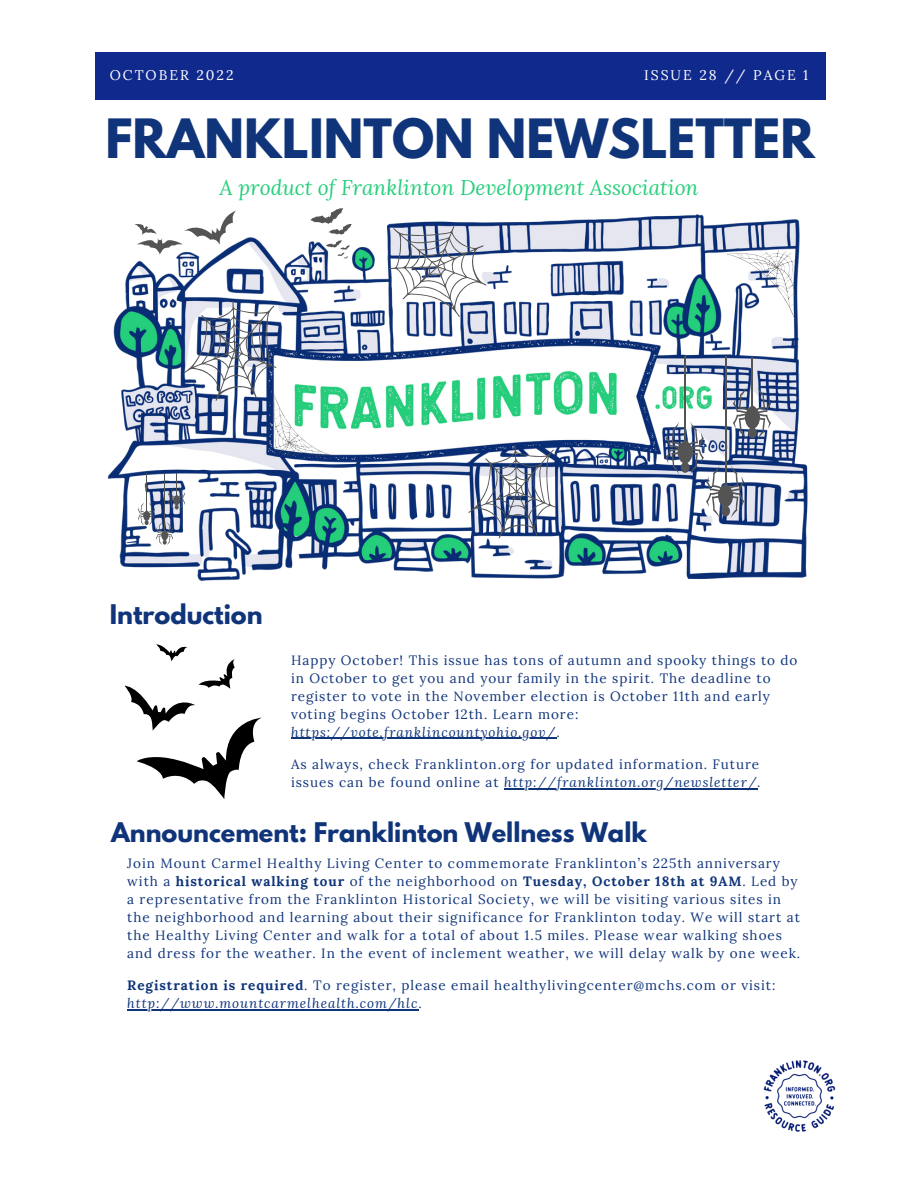
<style>
.page{position:relative;width:918px;height:1188px;background:#fff}
.page>*{position:absolute;margin:0;border:0;box-sizing:border-box;transform-origin:0 0}
.t1{font:700 48px "League Spartan";color:#0f347a}
.t2{font:700 24px "League Spartan";color:#0f347a}
.t3{font:italic 21px "Lora";color:#26cf7b}
.t4{font:13.95px "Lora";letter-spacing:.14em;color:#fff}
.t5{font:13.5px/18px "Lora";letter-spacing:.07em;color:#0f347a}
.s1{font-style:italic}
.s2{font-weight:700}
</style>
<div class="page">
<img style="left:107px;top:214px;width:701px;height:367px">
<div style="left:95px;top:53px;width:730px;height:47px;background:#10298d"></div>
<img style="left:763px;top:1060px;width:73px;height:72px">
<svg style="left:124px;top:644px;width:138px;height:155px"></svg>
<svg style="left:389px;top:226px;width:98px;height:91px"></svg>
<div style="left:678px;top:440px;width:15px;height:24px;background:#545454;border-radius:50%"></div>
<div style="left:681px;top:462px;width:9px;height:11px;background:#545454;border-radius:50%"></div>
<svg style="left:666px;top:421px;width:16px;height:54px"></svg>
<hr style="left:684px;top:356px;width:2px;height:90px;background:#545454">
<div style="left:718px;top:484px;width:15px;height:23px;background:#545454;border-radius:50%"></div>
<div style="left:721px;top:506px;width:9px;height:10px;background:#545454;border-radius:50%"></div>
<svg style="left:728px;top:465px;width:16px;height:54px"></svg>
<svg style="left:688px;top:421px;width:34px;height:98px"></svg>
<hr style="left:725px;top:356px;width:1px;height:131px;background:#545454">
<div style="left:745px;top:405px;width:15px;height:24px;background:#545454;border-radius:50%"></div>
<div style="left:748px;top:427px;width:9px;height:11px;background:#545454;border-radius:50%"></div>
<svg style="left:755px;top:386px;width:16px;height:55px"></svg>
<svg style="left:733px;top:386px;width:16px;height:55px"></svg>
<hr style="left:752px;top:357px;width:1px;height:54px;background:#545454">
<svg style="left:468px;top:445px;width:88px;height:93px"></svg>
<svg style="left:138px;top:473px;width:47px;height:73px"></svg>
<svg style="left:183px;top:301px;width:154px;height:157px"></svg>
<div style="left:625px;top:253px;width:61px;height:22px;background:#fff;border-radius:11px"></div>
<svg style="left:310px;top:208px;width:42px;height:51px"></svg>
<svg style="left:134px;top:210px;width:112px;height:45px"></svg>
<hr style="left:291px;top:738px;width:265px;height:1px;background:#0f347a">
<hr style="left:504px;top:788px;width:254px;height:1px;background:#0f347a">
<hr style="left:127px;top:1009px;width:291px;height:1px;background:#0f347a">
<svg style="left:722px;top:249px;width:78px;height:76px"></svg>
<p class="t4" style="left:110px;top:66px;width:125px">OCTOBER 2022</p>
<p class="t4" style="left:644px;top:66px;width:166px">ISSUE 28 // PAGE 1</p>
<h1 class="t1" style="left:105px;top:115px;width:711px">FRANKLINTON NEWSLETTER</h1>
<h3 class="t3" style="left:219px;top:174px;width:481px">A product of Franklinton Development Association</h3>
<h2 class="t2" style="left:110px;top:603px;width:154px">Introduction</h2>
<p class="t5" style="left:291px;top:651px;width:508px">Happy October! This issue has tons of autumn and spooky things to do in October to get you and your family in the spirit. The deadline to register to vote in the November election is October 11th and early voting begins October 12th. Learn more: <span class="s1">https://vote.franklincountyohio.gov/</span>.</p>
<p class="t5" style="left:291px;top:755px;width:471px">As always, check Franklinton.org for updated information. Future issues can be found online at <span class="s1">http://franklinton.org/newsletter/.</span></p>
<h2 class="t2" style="left:111px;top:820px;width:537px">Announcement: Franklinton Wellness Walk</h2>
<p class="t5" style="left:127px;top:854px;width:675px">Join Mount Carmel Healthy Living Center to commemorate Franklinton’s 225th anniversary with a <span class="s2">historical walking tour</span> of the neighborhood on <span class="s2">Tuesday, October 18th at 9AM</span>. Led by a representative from the Franklinton Historical Society, we will be visiting various sites in the neighborhood and learning about their significance for Franklinton today. We will start at the Healthy Living Center and walk for a total of about 1.5 miles. Please wear walking shoes and dress for the weather. In the event of inclement weather, we will delay walk by one week.</p>
<p class="t5" style="left:127px;top:976px;width:650px"><span class="s2">Registration is required</span>. To register, please email healthylivingcenter@mchs.com or visit: <span class="s1">http://www.mountcarmelhealth.com/hlc</span>.</p>
</div>
